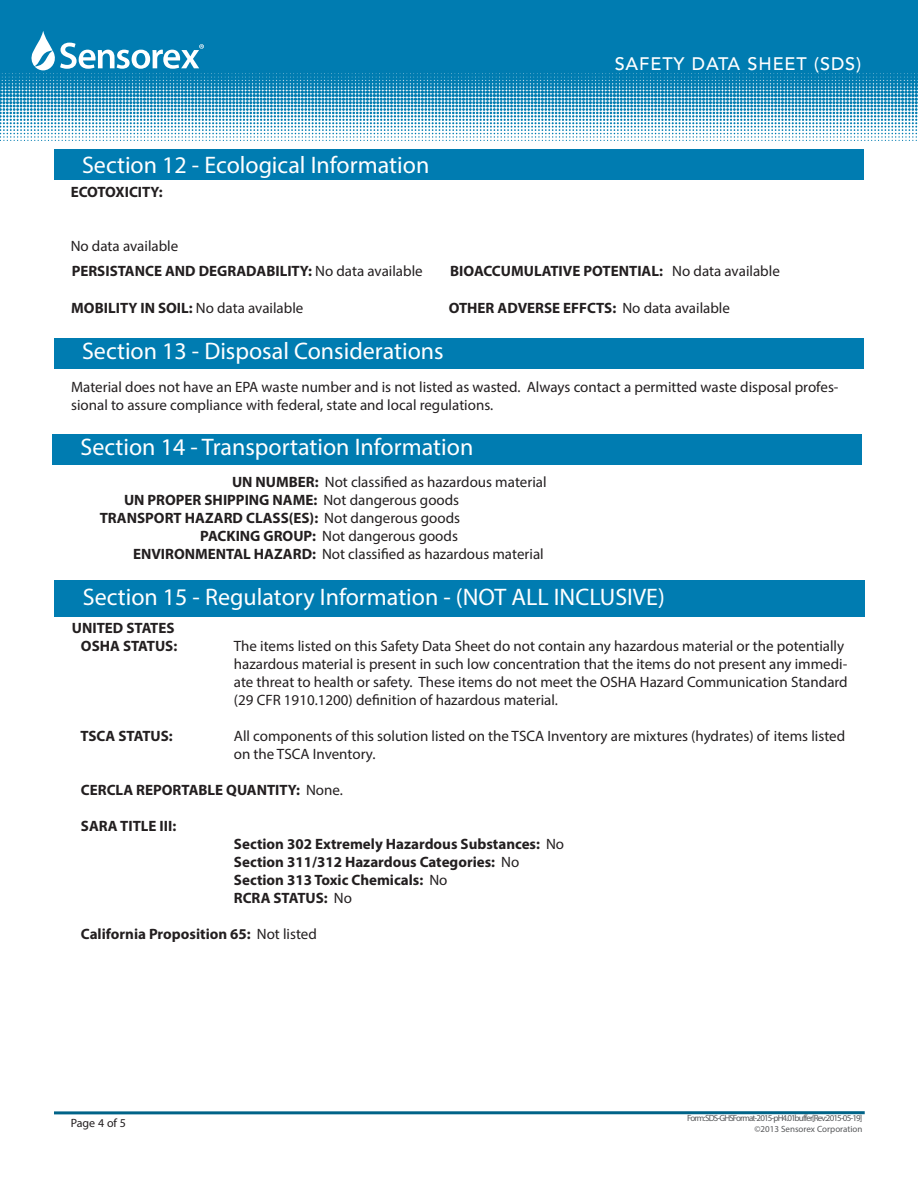
<style>
.page{position:relative;width:918px;height:1188px;background:#fff}
.page>*{position:absolute;margin:0;border:0;box-sizing:border-box;transform-origin:0 0}
.t1{font:24px "Myriad Pro";color:#fff}
.t2{font:500 18px "Avenir LT";letter-spacing:.05em;color:#fff}
.t3{font:15px/18px "Myriad Pro";color:#231f20}
.t4{font:700 15px/18px "Myriad Pro";color:#231f20}
.SpecsHeading{font:12px "Myriad Pro";color:#231f20}
.t5{font:9px/10.8px "Myriad Pro";letter-spacing:-.095em;color:#57585a;text-align:right}
.s1{font-weight:400}
.s2{font-weight:700}
</style>
<div class="page">
<div style="left:0;top:0;width:918px;height:70px;background:#007cb1"></div>
<svg style="left:0;top:31px;width:918px;height:110px"></svg>
<hr style="left:54px;top:1111px;width:811px;height:3px;background:#006388">
<div style="left:54px;top:149px;width:810px;height:31px;background:#007cb1"></div>
<div style="left:54px;top:338px;width:810px;height:31px;background:#007cb1"></div>
<div style="left:52px;top:434px;width:810px;height:31px;background:#007cb1"></div>
<div style="left:55px;top:580px;width:810px;height:36px;background:#007cb1"></div>
<p class="t1" style="left:82px;top:151px;width:349px">Section 12 - Ecological Information</p>
<p class="t4" style="left:71px;top:182px;width:94px">ECOTOXICITY:</p>
<p class="t3" style="left:71px;top:236px;width:109px">No data available</p>
<p class="t2" style="left:615px;top:54px;width:248px">SAFETY DATA SHEET (SDS)</p>
<p class="t4" style="left:72px;top:261px;width:353px">PERSISTANCE AND DEGRADABILITY: <span class="s1">No data available</span></p>
<p class="t4" style="left:450px;top:261px;width:331px">BIOACCUMULATIVE POTENTIAL: <span class="s1">No data available</span></p>
<p class="t4" style="left:71px;top:298px;width:234px">MOBILITY IN SOIL: <span class="s1">No data available</span></p>
<p class="t4" style="left:449px;top:298px;width:283px">OTHER ADVERSE EFFCTS: <span class="s1">No data available</span></p>
<p class="t1" style="left:82px;top:337px;width:363px">Section 13 - Disposal Considerations</p>
<p class="t3" style="left:71px;top:378px;width:769px">Material does not have an EPA waste number and is not listed as wasted. Always contact a permitted waste disposal profes&shy;sional to assure compliance with federal, state and local regulations.</p>
<p class="t1" style="left:81px;top:433px;width:394px">Section 14 - Transportation Information</p>
<p class="t3" style="left:232px;top:473px;width:316px"><span class="s2">UN NUMBER:</span> Not classified as hazardous material</p>
<p class="t4" style="left:124px;top:491px;width:337px">UN PROPER SHIPPING NAME: <span class="s1">Not dangerous goods</span></p>
<p class="t4" style="left:100px;top:509px;width:362px">TRANSPORT HAZARD CLASS(ES): <span class="s1">Not dangerous goods</span></p>
<p class="t3" style="left:200px;top:527px;width:259px"><span class="s2">PACKING GROUP:</span> Not dangerous goods</p>
<p class="t3" style="left:133px;top:545px;width:412px"><span class="s2">ENVIRONMENTAL HAZARD:</span> Not classified as hazardous material</p>
<p class="t1" style="left:83px;top:582px;width:584px">Section 15 - Regulatory Information - (NOT ALL INCLUSIVE)</p>
<p class="t4" style="left:72px;top:619px;width:104px">UNITED STATES</p>
<p class="t4" style="left:81px;top:637px;width:98px">OSHA STATUS:</p>
<p class="t3" style="left:234px;top:637px;width:615px">The items listed on this Safety Data Sheet do not contain any hazardous material or the potentially hazardous material is present in such low concentration that the items do not present any immedi&shy;ate threat to health or safety. These items do not meet the OSHA Hazard Communication Standard (29 CFR 1910.1200) definition of hazardous material.</p>
<p class="t4" style="left:80px;top:727px;width:94px">TSCA STATUS:</p>
<p class="t3" style="left:234px;top:727px;width:613px">All components of this solution listed on the TSCA Inventory are mixtures (hydrates) of items listed on the TSCA Inventory.</p>
<p class="t4" style="left:81px;top:781px;width:264px">CERCLA REPORTABLE QUANTITY: <span class="s1">None.</span></p>
<p class="t4" style="left:81px;top:817px;width:97px">SARA TITLE III:</p>
<p class="t4" style="left:234px;top:835px;width:332px">Section 302 Extremely Hazardous Substances: <span class="s1">No</span></p>
<p class="t4" style="left:234px;top:853px;width:287px">Section 311/312 Hazardous Categories: <span class="s1">No<br></span>Section 313 Toxic Chemicals: <span class="s1">No</span></p>
<p class="t4" style="left:234px;top:889px;width:120px">RCRA STATUS: <span class="s1">No</span></p>
<p class="t4" style="left:81px;top:925px;width:237px">California Proposition 65: <span class="s1">Not listed</span></p>
<p class="SpecsHeading" style="left:71px;top:1116px;width:57px">Page 4 of 5</p>
<p class="t5" style="left:687px;top:1113px;width:177px">Form:SDS-GHS Format-2015-pH 4.01 buffer[Rev:2015-05-19] ©2013 Sensorex Corporation</p>
</div>
